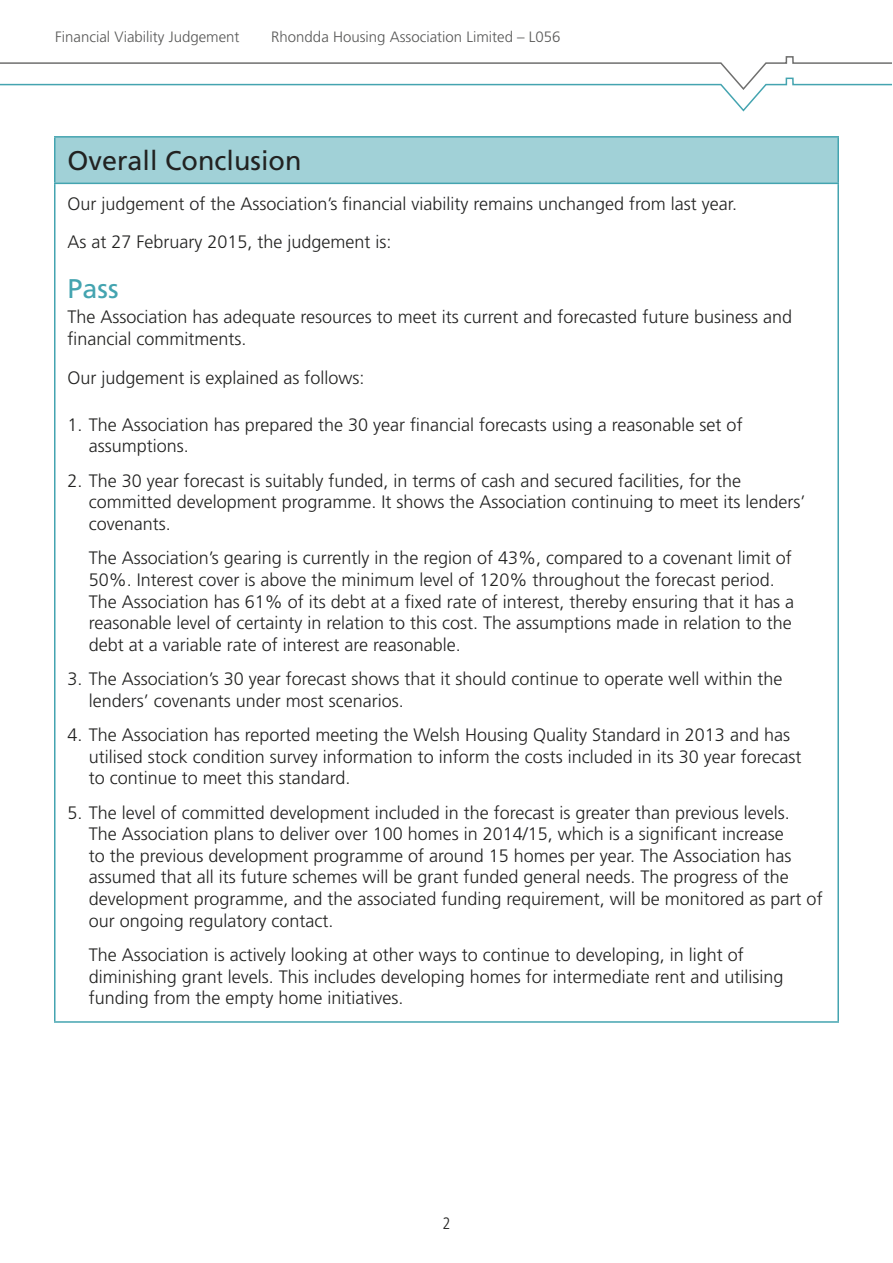
<style>
.page{position:relative;width:893px;height:1263px;background:#fff}
.page>*{position:absolute;margin:0;border:0;box-sizing:border-box;transform-origin:0 0}
.t1{font:27px "Frutiger LT Std";color:#222221}
.Pass_Heading{font:27px "Frutiger LT Std";color:#44a4b0}
.Indented_Body_text{font:300 18px/21.6px "Frutiger LT Std";color:#222221}
.Last_para{font:300 18px/21.6px "Frutiger LT Std";color:#222221}
.Body_Text{font:300 18px "Frutiger LT Std";color:#222221}
.t2{font:300 condensed 16.5px "Frutiger LT Std";color:#222221}
.t3{font:300 15px "Frutiger LT Std";color:#585857}
</style>
<div class="page">
<svg style="left:0;top:56px;width:892px;height:56px"></svg>
<div style="left:55px;top:137px;width:783px;height:46px;background:#a1d1d7"></div>
<hr style="left:54px;top:138px;width:2px;height:45px;background:#44a4b0">
<hr style="left:54px;top:136px;width:785px;height:2px;background:#44a4b0">
<hr style="left:837px;top:138px;width:2px;height:45px;background:#44a4b0">
<hr style="left:54px;top:184px;width:2px;height:837px;background:#44a4b0">
<hr style="left:54px;top:183px;width:785px;height:1px;background:#44a4b0">
<hr style="left:837px;top:184px;width:2px;height:837px;background:#44a4b0">
<hr style="left:54px;top:1021px;width:785px;height:2px;background:#44a4b0">
<p class="t3" style="left:55px;top:29px;width:186px">Financial Viability Judgement</p>
<p class="t3" style="left:271px;top:29px;width:291px">Rhondda Housing Association Limited – L056</p>
<p class="t1" style="left:68px;top:145px;width:236px">Overall Conclusion</p>
<p class="Last_para" style="left:68px;top:193px;width:671px">Our judgement of the Association’s financial viability remains unchanged from last year.</p>
<p class="Body_Text" style="left:68px;top:232px;width:326px">As at 27 February 2015, the judgement is:</p>
<p class="Pass_Heading" style="left:68px;top:272px;width:53px">Pass</p>
<p class="Last_para" style="left:68px;top:307px;width:726px">The Association has adequate resources to meet its current and forecasted future business and financial commitments.</p>
<p class="Body_Text" style="left:68px;top:367px;width:299px">Our judgement is explained as follows:</p>
<p class="Indented_Body_text" style="left:89px;top:414px;width:655px;text-indent:-21px">1. The Association has prepared the 30 year financial forecasts using a reasonable set of assumptions.</p>
<p class="Indented_Body_text" style="left:89px;top:470px;width:718px;text-indent:-21px">2. The 30 year forecast is suitably funded, in terms of cash and secured facilities, for the committed development programme. It shows the Association continuing to meet its lenders’ covenants.</p>
<p class="Indented_Body_text" style="left:89px;top:548px;width:707px">The Association’s gearing is currently in the region of 43%, compared to a covenant limit of 50%. Interest cover is above the minimum level of 120% throughout the forecast period.<br>The Association has 61% of its debt at a fixed rate of interest, thereby ensuring that it has a reasonable level of certainty in relation to this cost. The assumptions made in relation to the debt at a variable rate of interest are reasonable.</p>
<p class="Indented_Body_text" style="left:89px;top:668px;width:695px;text-indent:-21px">3. The Association’s 30 year forecast shows that it should continue to operate well within the lenders’ covenants under most scenarios.</p>
<p class="Indented_Body_text" style="left:89px;top:724px;width:714px;text-indent:-21px">4. The Association has reported meeting the Welsh Housing Quality Standard in 2013 and has utilised stock condition survey information to inform the costs included in its 30 year forecast to continue to meet this standard.</p>
<p class="Indented_Body_text" style="left:89px;top:802px;width:735px;text-indent:-21px">5. The level of committed development included in the forecast is greater than previous levels.<br>The Association plans to deliver over 100 homes in 2014/15, which is a significant increase<br>to the previous development programme of around 15 homes per year. The Association has assumed that all its future schemes will be grant funded general needs. The progress of the development programme, and the associated funding requirement, will be monitored as part of our ongoing regulatory contact.</p>
<p class="Indented_Body_text" style="left:89px;top:944px;width:696px">The Association is actively looking at other ways to continue to developing, in light of diminishing grant levels. This includes developing homes for intermediate rent and utilising funding from the empty home initiatives.</p>
<p class="t2" style="left:442px;top:1213px;width:9px">2</p>
</div>
